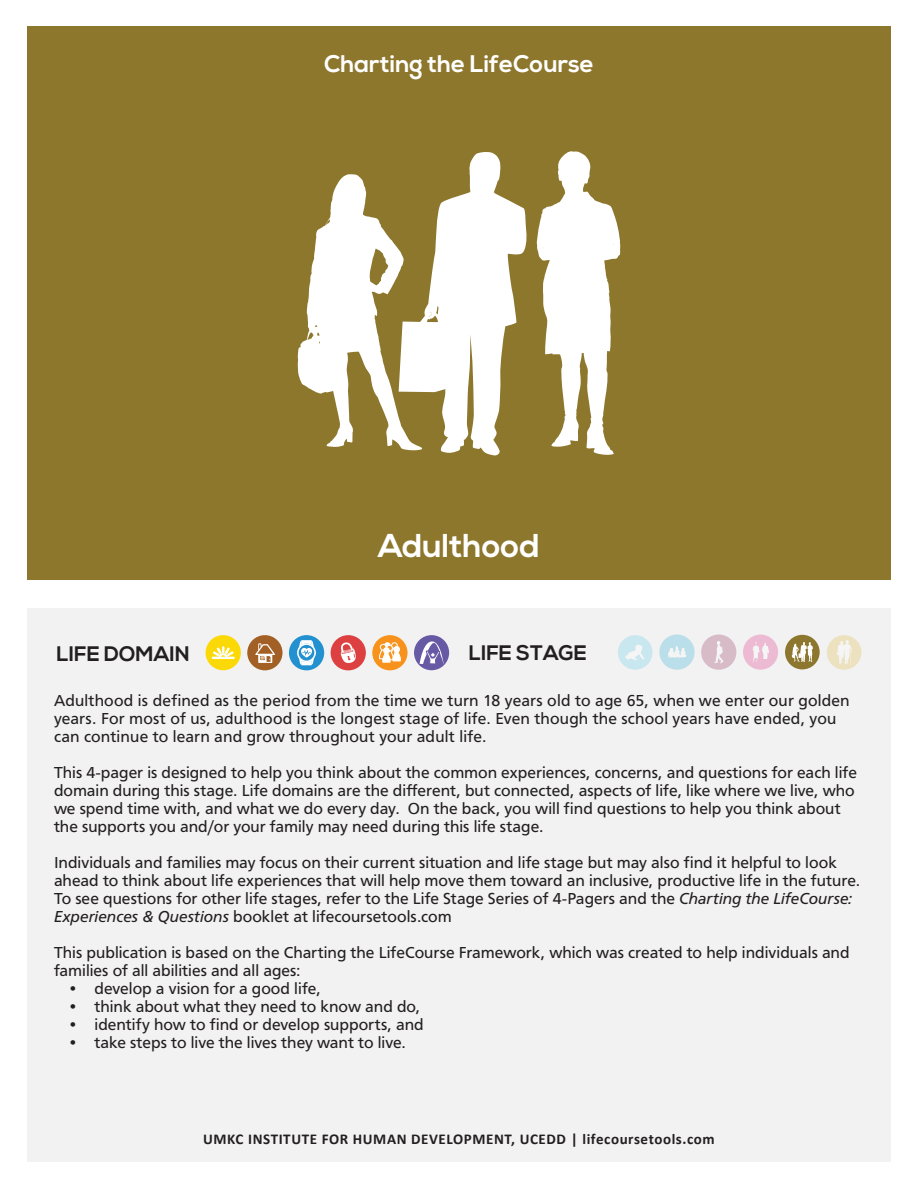
<style>
.page{position:relative;width:918px;height:1188px;background:#fff}
.page>*{position:absolute;margin:0;border:0;box-sizing:border-box;transform-origin:0 0}
.t1{font:700 33px "Nexa";color:#fff}
.t2{font:700 24px "Nexa";color:#fff}
.t3{font:700 21px "Nexa";color:#231f20}
.t4{font:16.5px/18px "Carto Gothic Std";color:#231f20}
.t5{font:700 15px "Calibri";letter-spacing:.04em;color:#231f20}
.s1{font-style:italic}
</style>
<div class="page">
<div style="left:27px;top:608px;width:864px;height:553px;background:#f2f2f2"></div>
<div style="left:289px;top:635px;width:35px;height:35px;background:#2390cf;border-radius:50%"></div>
<svg style="left:297px;top:640px;width:19px;height:25px"></svg>
<div style="left:247px;top:635px;width:36px;height:35px;background:#a36026;border-radius:50%"></div>
<svg style="left:255px;top:643px;width:20px;height:20px"></svg>
<div style="left:206px;top:635px;width:35px;height:35px;background:#fbd907;border-radius:50%"></div>
<svg style="left:212px;top:647px;width:22px;height:12px"></svg>
<div style="left:331px;top:635px;width:35px;height:35px;background:#dd4040;border-radius:50%"></div>
<svg style="left:341px;top:642px;width:15px;height:21px"></svg>
<div style="left:414px;top:635px;width:35px;height:35px;background:#6859a5;border-radius:50%"></div>
<svg style="left:420px;top:639px;width:24px;height:25px"></svg>
<div style="left:372px;top:635px;width:36px;height:35px;background:#f7931d;border-radius:50%"></div>
<svg style="left:379px;top:643px;width:22px;height:20px"></svg>
<div style="left:383px;top:647px;width:7px;height:7px;border:1px solid #fff;border-radius:50%"></div>
<div style="left:785px;top:635px;width:35px;height:34px;background:#8d762d;border-radius:50%"></div>
<svg style="left:792px;top:642px;width:21px;height:20px"></svg>
<div style="left:827px;top:635px;width:34px;height:35px;background:#ece2bf;border-radius:50%"></div>
<svg style="left:837px;top:640px;width:15px;height:25px"></svg>
<div style="left:618px;top:635px;width:35px;height:35px;background:#c9e7ef;border-radius:50%"></div>
<svg style="left:625px;top:645px;width:20px;height:15px"></svg>
<div style="left:701px;top:635px;width:35px;height:35px;background:#d7bcc8;border-radius:50%"></div>
<svg style="left:714px;top:641px;width:9px;height:22px"></svg>
<div style="left:659px;top:635px;width:36px;height:35px;background:#badeea;border-radius:50%"></div>
<svg style="left:668px;top:646px;width:19px;height:12px"></svg>
<svg style="left:743px;top:635px;width:35px;height:35px"></svg>
<svg style="left:743px;top:635px;width:35px;height:29px"></svg>
<div style="left:27px;top:27px;width:864px;height:553px;background:#8d772d"></div>
<svg style="left:298px;top:152px;width:229px;height:303px"></svg>
<svg style="left:537px;top:151px;width:83px;height:304px"></svg>
<p class="t2" style="left:324px;top:50px;width:271px">Charting the LifeCourse</p>
<p class="t1" style="left:378px;top:526px;width:163px">Adulthood</p>
<p class="t3" style="left:57px;top:641px;width:135px">LIFE DOMAIN</p>
<p class="t3" style="left:469px;top:641px;width:119px">LIFE STAGE</p>
<p class="t4" style="left:54px;top:692px;width:797px">Adulthood is defined as the period from the time we turn 18 years old to age 65, when we enter our golden years. For most of us, adulthood is the longest stage of life. Even though the school years have ended, you can continue to learn and grow throughout your adult life.</p>
<p class="t4" style="left:54px;top:764px;width:805px">This 4-pager is designed to help you think about the common experiences, concerns, and questions for each life domain during this stage. Life domains are the different, but connected, aspects of life, like where we live, who we spend time with, and what we do every day. On the back, you will find questions to help you think about the supports you and/or your family may need during this life stage.</p>
<p class="t4" style="left:54px;top:854px;width:808px">Individuals and families may focus on their current situation and life stage but may also find it helpful to look ahead to think about life experiences that will help move them toward an inclusive, productive life in the future.<br>To see questions for other life stages, refer to the Life Stage Series of 4-Pagers and the <span class="s1">Charting the LifeCourse:<br>Experiences &amp; Questions</span> booklet at lifecoursetools.com</p>
<p class="t4" style="left:54px;top:944px;width:797px">This publication is based on the Charting the LifeCourse Framework, which was created to help individuals and families of all abilities and all ages:</p>
<p class="t4" style="left:68px;top:980px;width:255px">• develop a vision for a good life,</p>
<p class="t4" style="left:68px;top:998px;width:354px">• think about what they need to know and do,</p>
<p class="t4" style="left:68px;top:1016px;width:358px">• identify how to find or develop supports, and</p>
<p class="t4" style="left:68px;top:1034px;width:340px">• take steps to live the lives they want to live.</p>
<p class="t5" style="left:203px;top:1128px;width:513px">UMKC INSTITUTE FOR HUMAN DEVELOPMENT, UCEDD | lifecoursetools.com</p>
</div>
